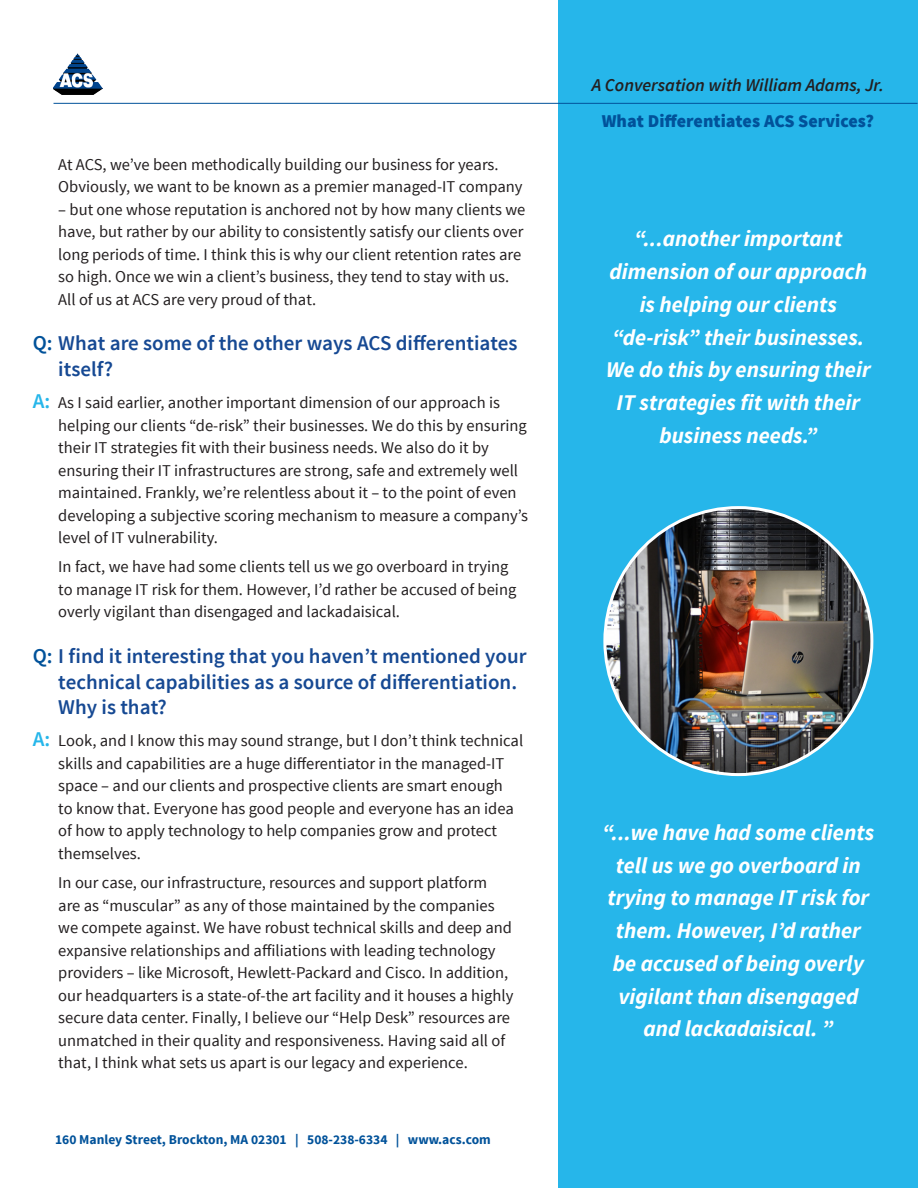
<style>
.page{position:relative;width:918px;height:1188px;background:#fff}
.page>*{position:absolute;margin:0;border:0;box-sizing:border-box;transform-origin:0 0}
.quote{font:italic 700 22.35px/32.8px "Source Sans Pro";color:#fff;text-align:center}
.question{font:600 21px/25.5px "Source Sans Pro";color:#164993}
.t1{font:italic 600 18px/36px "Source Sans Pro";color:#231f20;text-align:center}
.answer{font:16.5px/22.5px "Source Sans Pro";color:#231f20}
.t2{font:700 13.5px "Source Sans Pro";color:#01529a}
.s1{color:#01529a}
.s2{font-weight:600;font-size:21px;color:#26b6ea}
.s3{font-weight:900;font-style:normal;color:#01529a}
</style>
<div class="page">
<div style="left:558px;top:0;width:359px;height:1188px;background:#26b6ea"></div>
<img style="left:605px;top:508px;width:267px;height:267px;border-radius:134px">
<img style="left:54px;top:53px;width:48px;height:42px">
<hr style="left:54px;top:103px;width:864px;height:1px;background:#01529a">
<p class="answer" style="left:58px;top:153px;width:466px">At ACS, we’ve been methodically building our business for years.<br>Obviously, we want to be known as a premier managed-IT company</p>
<p class="answer" style="left:58px;top:198px;width:468px">– but one whose reputation is anchored not by how many clients we have, but rather by our ability to consistently satisfy our clients over long periods of time. I think this is why our client retention rates are so high. Once we win a client’s business, they tend to stay with us.<br>All of us at ACS are very proud of that.</p>
<p class="question" style="left:58px;top:331px;width:461px;text-indent:-26px"><span class="s1">Q:</span> What are some of the other ways ACS differentiates itself?</p>
<p class="answer" style="left:58px;top:392px;width:471px;text-indent:-26px"><span class="s2">A:</span> As I said earlier, another important dimension of our approach is helping our clients “de-risk” their businesses. We do this by ensuring their IT strategies fit with their business needs. We also do it by ensuring their IT infrastructures are strong, safe and extremely well maintained. Frankly, we’re relentless about it – to the point of even developing a subjective scoring mechanism to measure a company’s level of IT vulnerability.</p>
<p class="answer" style="left:58px;top:556px;width:460px">In fact, we have had some clients tell us we go overboard in trying to manage IT risk for them. However, I’d rather be accused of being overly vigilant than disengaged and lackadaisical.</p>
<p class="question" style="left:58px;top:644px;width:470px;text-indent:-26px"><span class="s1">Q:</span> I find it interesting that you haven’t mentioned your technical capabilities as a source of differentiation.<br>Why is that?</p>
<p class="answer" style="left:58px;top:730px;width:466px;text-indent:-26px"><span class="s2">A:</span> Look, and I know this may sound strange, but I don’t think technical skills and capabilities are a huge differentiator in the managed-IT space – and our clients and prospective clients are smart enough<br>to know that. Everyone has good people and everyone has an idea of how to apply technology to help companies grow and protect themselves.</p>
<p class="answer" style="left:58px;top:872px;width:457px">In our case, our infrastructure, resources and support platform are as “muscular” as any of those maintained by the companies we compete against. We have robust technical skills and deep and expansive relationships and affiliations with leading technology providers – like Microsoft, Hewlett-Packard and Cisco. In addition, our headquarters is a state-of-the art facility and it houses a highly secure data center. Finally, I believe our “Help Desk” resources are unmatched in their quality and responsiveness. Having said all of that, I think what sets us apart is our legacy and experience.</p>
<p class="t2" style="left:55px;top:1131px;width:437px">160 Manley Street, Brockton, MA 02301 | 508-238-6334 | www.acs.com</p>
<p class="t1" style="left:592px;top:67px;width:294px">A Conversation with William Adams, Jr.<br><span class="s3">What Differentiates ACS Services?</span></p>
<p class="quote" style="left:606px;top:222px;width:266px">“...another important dimension of our approach is helping our clients “de-risk” their businesses.<br>We do this by ensuring their<br>IT strategies fit with their business needs.”</p>
<p class="quote" style="left:603px;top:816px;width:273px">“...we have had some clients tell us we go overboard in trying to manage IT risk for them. However, I’d rather be accused of being overly vigilant than disengaged and lackadaisical. ”</p>
</div>
